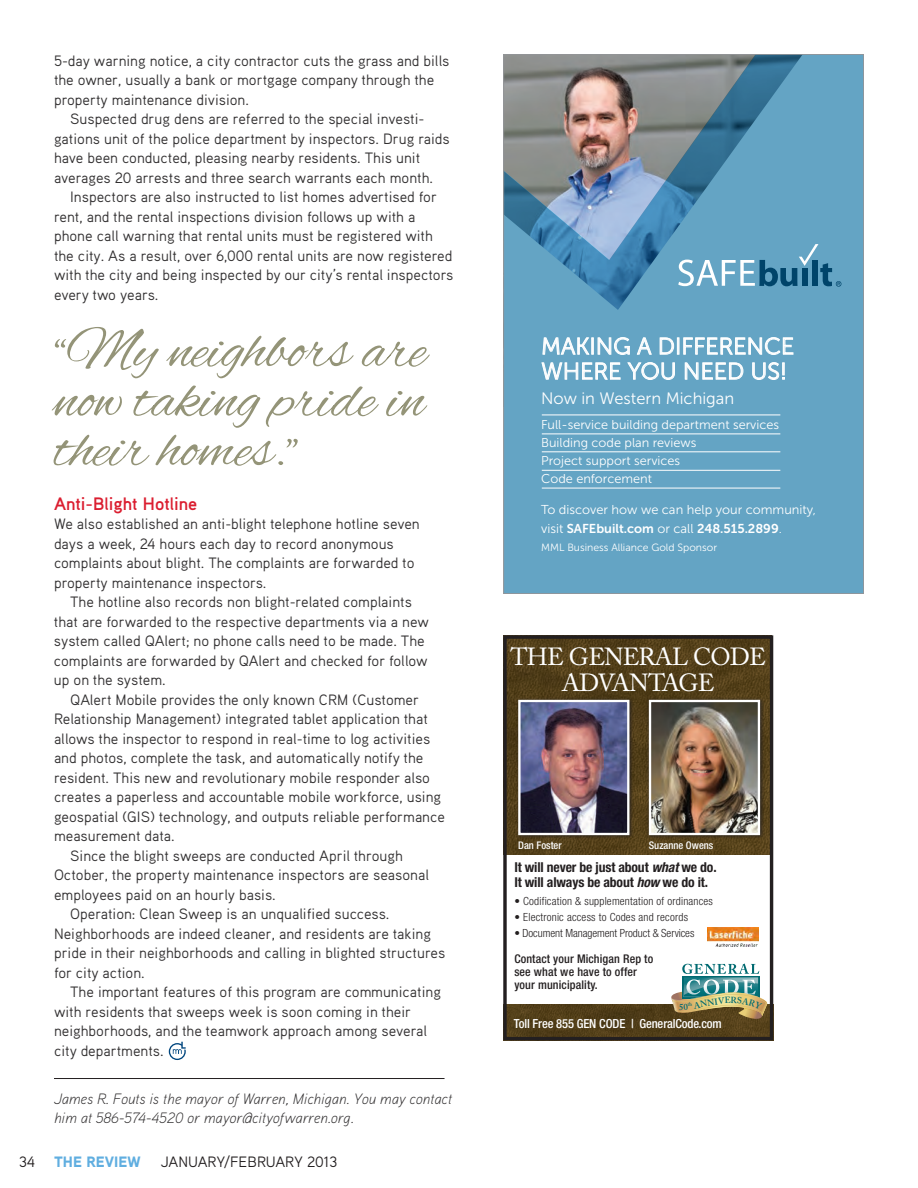
<style>
.page{position:relative;width:918px;height:1188px;background:#fff}
.page>*{position:absolute;margin:0;border:0;box-sizing:border-box;transform-origin:0 0}
.t1{font:24.6px/25.5px "Adobe Caslon";letter-spacing:-.03em;color:#fff;text-align:center}
.t2{font:23.25px/25px "Museo Sans 300";color:#fff}
.Straight_Text{font:700 18px "Aaux Pro OT";color:#db1e30}
.t3{font:16.5px "Museo Sans 300";color:#fff}
.Straight_Text-2{font:15px/19.5px "Aaux Pro OT";color:#312f30}
.Author_at_end{font:italic 300 15px/19.5px "Aaux Pro OT";color:#312f30}
.t4{font:15px "Aaux Pro OT";color:#231f20}
.t5{font:900 15px "Aaux Pro OT";color:#60aee0}
.t6{font:700 condensed 13.65px/14.9px "Helvetica Neue";letter-spacing:-.01em;color:#231f20}
.t7{font:12.9px/18.5px "Museo Sans 300";color:#fff}
.t8{font:12.75px/18px "Museo Sans 300";color:#fff}
.t9{font:500 condensed 12.6px "Helvetica Neue";letter-spacing:-.01em;color:#fff}
.t10{font:500 condensed 12px/12.6px "Helvetica Neue";letter-spacing:.01em;color:#231f20}
.t11{font:300 condensed 11.25px "Helvetica Neue";letter-spacing:.02em;color:#231f20}
.t12{font:300 condensed 11.25px "Helvetica Neue";letter-spacing:-.005em;color:#231f20}
.t13{font:10.5px "Museo Sans 300";color:#fff}
.t14{font:500 condensed 10.5px "Helvetica Neue";color:#fff}
.s1{font-family:"Museo Sans 700"}
.s2{font-style:italic}
</style>
<div class="page">
<img style="left:507px;top:639px;width:262px;height:215px">
<img style="left:507px;top:1005px;width:262px;height:31px">
<div style="left:516px;top:697px;width:118px;height:142px;background:#231f20;opacity:.75"></div>
<img style="left:521px;top:703px;width:105px;height:129px">
<div style="left:518px;top:700px;width:111px;height:135px;border:2px solid #fff"></div>
<div style="left:647px;top:697px;width:118px;height:142px;background:#231f20;opacity:.75"></div>
<img style="left:652px;top:703px;width:105px;height:129px">
<div style="left:649px;top:700px;width:111px;height:135px;border:2px solid #fff"></div>
<img style="left:708px;top:927px;width:51px;height:19px">
<div style="left:503px;top:635px;width:270px;height:405px;border:3px solid #231f20"></div>
<svg style="left:505px;top:56px;width:357px;height:536px;background:#699db8"></svg>
<svg style="left:543px;top:335px;width:87px;height:20px;background:#91bed5"></svg>
<svg style="left:637px;top:338px;width:15px;height:17px"></svg>
<svg style="left:660px;top:337px;width:133px;height:18px;background:#95c0d6"></svg>
<svg style="left:542px;top:363px;width:78px;height:17px"></svg>
<svg style="left:628px;top:362px;width:47px;height:18px"></svg>
<svg style="left:685px;top:363px;width:58px;height:17px"></svg>
<svg style="left:752px;top:362px;width:33px;height:18px"></svg>
<svg style="left:678px;top:244px;width:163px;height:43px;background:#66a0be"></svg>
<hr style="left:542px;top:415px;width:238px;height:1px;background:#fff">
<hr style="left:542px;top:434px;width:238px;height:1px;background:#fff">
<hr style="left:542px;top:451px;width:238px;height:1px;background:#fff">
<hr style="left:542px;top:470px;width:238px;height:1px;background:#fff">
<hr style="left:542px;top:488px;width:238px;height:1px;background:#fff">
<svg style="left:54px;top:435px;width:244px;height:31px"></svg>
<svg style="left:52px;top:386px;width:375px;height:42px"></svg>
<svg style="left:55px;top:327px;width:375px;height:51px"></svg>
<hr style="left:54px;top:1078px;width:391px;height:1px;background:#231f20">
<svg style="left:169px;top:1042px;width:17px;height:18px"></svg>
<svg style="left:671px;top:963px;width:98px;height:59px"></svg>
<p class="Straight_Text-2" style="left:54px;top:50px;width:397px">5-day warning notice, a city contractor cuts the grass and bills the owner, usually a bank or mortgage company through the property maintenance division.</p>
<p class="Straight_Text-2" style="left:54px;top:109px;width:397px;text-indent:16px">Suspected drug dens are referred to the special investi&shy;gations unit of the police department by inspectors. Drug raids have been conducted, pleasing nearby residents. This unit averages 20 arrests and three search warrants each month.</p>
<p class="Straight_Text-2" style="left:54px;top:187px;width:401px;text-indent:16px">Inspectors are also instructed to list homes advertised for rent, and the rental inspections division follows up with a phone call warning that rental units must be registered with the city. As a result, over 6,000 rental units are now registered with the city and being inspected by our city’s rental inspectors every two years.</p>
<p class="Straight_Text" style="left:54px;top:492px;width:145px">Anti-Blight Hotline</p>
<p class="Straight_Text-2" style="left:54px;top:514px;width:367px">We also established an anti-blight telephone hotline seven days a week, 24 hours each day to record anonymous complaints about blight. The complaints are forwarded to property maintenance inspectors.</p>
<p class="Straight_Text-2" style="left:54px;top:592px;width:377px;text-indent:16px">The hotline also records non blight-related complaints that are forwarded to the respective departments via a new system called QAlert; no phone calls need to be made. The complaints are forwarded by QAlert and checked for follow up on the system.</p>
<p class="Straight_Text-2" style="left:54px;top:689px;width:393px;text-indent:16px">QAlert Mobile provides the only known CRM (Customer Relationship Management) integrated tablet application that allows the inspector to respond in real-time to log activities and photos, complete the task, and automatically notify the resident. This new and revolutionary mobile responder also creates a paperless and accountable mobile workforce, using geospatial (GIS) technology, and outputs reliable performance measurement data.</p>
<p class="Straight_Text-2" style="left:54px;top:845px;width:377px;text-indent:16px">Since the blight sweeps are conducted April through<br>October, the property maintenance inspectors are seasonal employees paid on an hourly basis.</p>
<p class="Straight_Text-2" style="left:54px;top:904px;width:393px;text-indent:16px">Operation: Clean Sweep is an unqualified success.<br>Neighborhoods are indeed cleaner, and residents are taking pride in their neighborhoods and calling in blighted structures for city action.</p>
<p class="Straight_Text-2" style="left:54px;top:982px;width:389px;text-indent:16px">The important features of this program are communicating with residents that sweeps week is soon coming in their neighborhoods, and the teamwork approach among several city departments.</p>
<p class="Author_at_end" style="left:54px;top:1088px;width:399px">James R. Fouts is the mayor of Warren, Michigan. You may contact him at 586-574-4520 or mayor@cityofwarren.org.</p>
<p class="t4" style="left:19px;top:1152px;width:17px">34</p>
<p class="t5" style="left:54px;top:1152px;width:88px">THE REVIEW</p>
<p class="t4" style="left:161px;top:1152px;width:178px">JANUARY/FEBRUARY 2013</p>
<p class="t2" style="left:541px;top:334px;width:255px">Making a Difference<br>Where You neeD us!</p>
<p class="t3" style="left:541px;top:389px;width:195px">now in Western Michigan</p>
<p class="t8" style="left:541px;top:415px;width:239px">full-service building department services<br>Building code plan reviews<br>Project support services<br>code enforcement</p>
<p class="t7" style="left:541px;top:501px;width:276px">To discover how we can help your community, visit <span class="s1">SAFEbuilt.com</span> or call <span class="s1">248.515.2899</span>.</p>
<p class="t13" style="left:541px;top:542px;width:177px">MML Business alliance gold sponsor</p>
<p class="t1" style="left:510px;top:645px;width:257px">THE GENERAL CODE<br>ADVANTAGE</p>
<p class="t14" style="left:518px;top:839px;width:45px">Dan Foster</p>
<p class="t14" style="left:649px;top:839px;width:66px">Suzanne Owens</p>
<p class="t6" style="left:514px;top:860px;width:204px">It will never be just about <span class="s2">what</span> we do.<br>It will always be about <span class="s2">how</span> we do it.</p>
<p class="t11" style="left:514px;top:895px;width:200px">• Codification &amp; supplementation of ordinances</p>
<p class="t11" style="left:514px;top:911px;width:175px">• Electronic access to Codes and records</p>
<p class="t12" style="left:514px;top:927px;width:182px">• Document Management Product &amp; Services</p>
<p class="t10" style="left:514px;top:953px;width:140px">Contact your Michigan Rep to see what we have to offer your municipality.</p>
<p class="t9" style="left:514px;top:1016px;width:209px">Toll Free 855 GEN CODE | GeneralCode.com</p>
</div>
